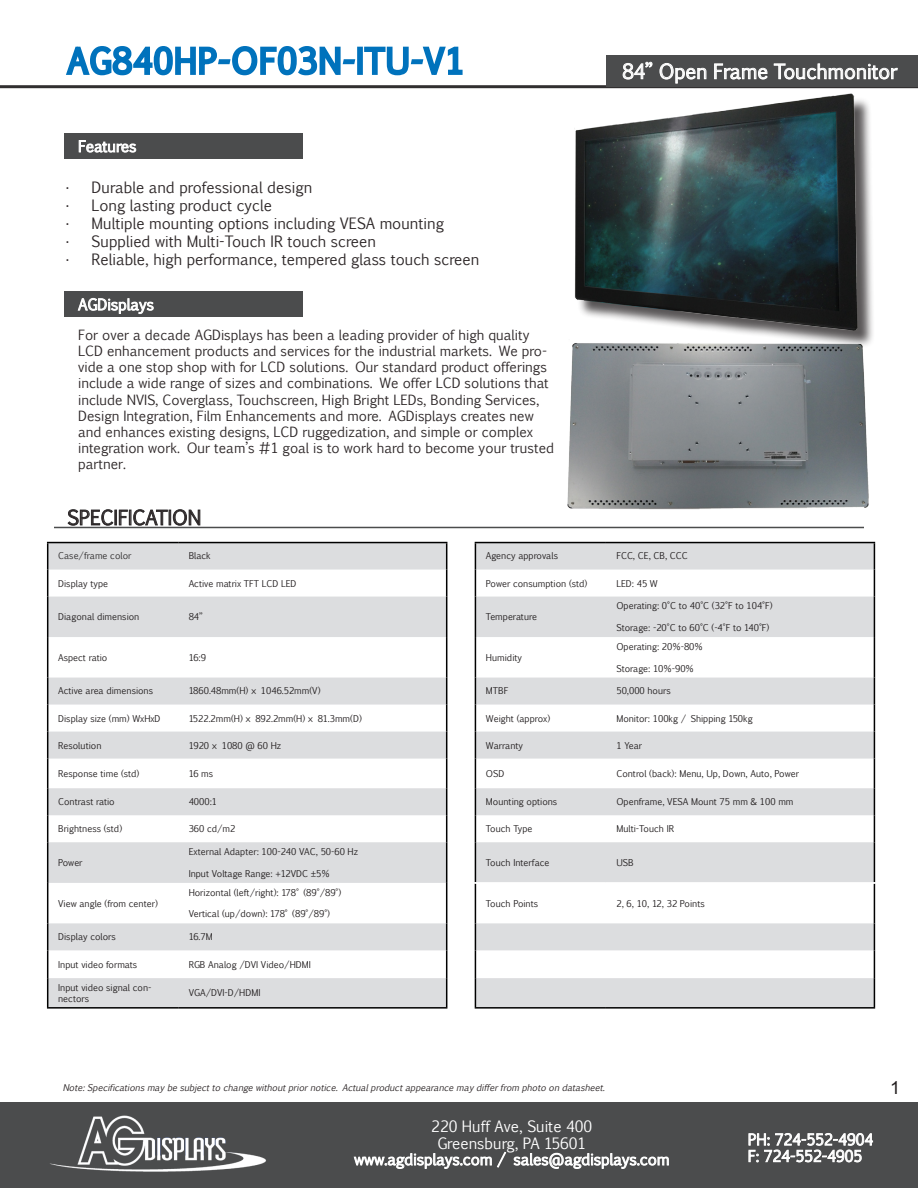
<style>
.page{position:relative;width:918px;height:1188px;background:#fff}
.page>*{position:absolute;margin:0;border:0;box-sizing:border-box;transform-origin:0 0}
.t1{font:19.5px "Euphemia CAS";color:#fff}
.t2{font:19.5px "Euphemia CAS";color:#2d2728}
.t3{font:18px "Arial";color:#231f20}
.t4{font:15px "Euphemia CAS";color:#2d2728}
.t5{font:15px "Euphemia CAS";color:#fff}
.t6{font:13.5px/16.2px "Euphemia CAS";color:#2d2728}
.t7{font:9px/10.8px "Euphemia CAS";color:#231f20}
.t8{font:italic 9px "Euphemia CAS";color:#2d2728}
.t9{font:9px "Euphemia CAS";color:#312f30}
</style>
<div class="page">
<div style="left:1px;top:1103px;width:917px;height:85px;background:#4b4c4d"></div>
<img style="left:39px;top:1102px;width:229px;height:70px">
<hr style="left:0;top:85px;width:918px;height:3px;background:#312f30">
<div style="left:606px;top:56px;width:311px;height:31px;background:#4b4c4d"></div>
<svg style="left:622px;top:61px;width:31px;height:19px"></svg>
<svg style="left:659px;top:63px;width:48px;height:20px"></svg>
<svg style="left:714px;top:63px;width:54px;height:17px"></svg>
<svg style="left:774px;top:63px;width:124px;height:17px"></svg>
<div style="left:65px;top:134px;width:238px;height:25px;background:#4b4c4d"></div>
<svg style="left:79px;top:140px;width:57px;height:13px"></svg>
<svg style="left:66px;top:46px;width:153px;height:30px"></svg>
<div style="left:218px;top:59px;width:12px;height:5px;border:3px solid #0072bc"></div>
<svg style="left:230px;top:46px;width:111px;height:30px"></svg>
<div style="left:343px;top:59px;width:12px;height:5px;border:3px solid #0072bc"></div>
<div style="left:357px;top:47px;width:6px;height:28px;border:3px solid #0072bc"></div>
<svg style="left:364px;top:46px;width:47px;height:30px"></svg>
<div style="left:411px;top:59px;width:12px;height:5px;border:3px solid #0072bc"></div>
<svg style="left:421px;top:46px;width:42px;height:29px"></svg>
<svg style="left:48px;top:543px;width:826px;height:465px;fill:#e1e1e3"></svg>
<hr style="left:475px;top:542px;width:131px;height:1px;background:#000">
<hr style="left:606px;top:542px;width:269px;height:1px;background:#000">
<svg style="left:874px;top:543px;width:1px;height:54px"></svg>
<hr style="left:475px;top:597px;width:1px;height:40px;background:#000">
<hr style="left:874px;top:597px;width:1px;height:40px;background:#000">
<hr style="left:475px;top:637px;width:1px;height:41px;background:#000">
<hr style="left:874px;top:637px;width:1px;height:41px;background:#000">
<svg style="left:475px;top:678px;width:1px;height:164px"></svg>
<svg style="left:874px;top:678px;width:1px;height:164px"></svg>
<hr style="left:475px;top:842px;width:1px;height:40px;background:#000">
<hr style="left:874px;top:842px;width:1px;height:40px;background:#000">
<hr style="left:475px;top:884px;width:1px;height:39px;background:#000">
<hr style="left:874px;top:884px;width:1px;height:39px;background:#000">
<svg style="left:475px;top:923px;width:1px;height:84px"></svg>
<svg style="left:874px;top:923px;width:1px;height:84px"></svg>
<hr style="left:475px;top:1007px;width:131px;height:2px;background:#000">
<hr style="left:606px;top:1007px;width:269px;height:2px;background:#000">
<svg style="left:475px;top:543px;width:1px;height:54px"></svg>
<hr style="left:475px;top:882px;width:131px;height:2px;background:#fff">
<hr style="left:606px;top:882px;width:269px;height:2px;background:#fff">
<hr style="left:47px;top:542px;width:131px;height:1px;background:#000">
<hr style="left:178px;top:542px;width:269px;height:1px;background:#000">
<svg style="left:47px;top:543px;width:1px;height:54px"></svg>
<svg style="left:446px;top:543px;width:1px;height:54px"></svg>
<hr style="left:47px;top:597px;width:1px;height:40px;background:#000">
<hr style="left:446px;top:597px;width:1px;height:40px;background:#000">
<hr style="left:47px;top:637px;width:1px;height:41px;background:#000">
<hr style="left:446px;top:637px;width:1px;height:41px;background:#000">
<svg style="left:47px;top:678px;width:1px;height:164px"></svg>
<svg style="left:446px;top:678px;width:1px;height:164px"></svg>
<hr style="left:47px;top:842px;width:1px;height:41px;background:#000">
<hr style="left:446px;top:842px;width:1px;height:41px;background:#000">
<hr style="left:47px;top:883px;width:1px;height:40px;background:#000">
<hr style="left:446px;top:883px;width:1px;height:40px;background:#000">
<svg style="left:47px;top:923px;width:1px;height:84px"></svg>
<svg style="left:446px;top:923px;width:1px;height:84px"></svg>
<hr style="left:47px;top:1007px;width:131px;height:2px;background:#000">
<hr style="left:178px;top:1007px;width:269px;height:2px;background:#000">
<svg style="left:354px;top:1152px;width:152px;height:17px"></svg>
<svg style="left:513px;top:1153px;width:156px;height:16px"></svg>
<svg style="left:748px;top:1133px;width:125px;height:30px"></svg>
<hr style="left:54px;top:527px;width:810px;height:1px;background:#4b4c4d">
<svg style="left:67px;top:509px;width:134px;height:17px"></svg>
<div style="left:65px;top:292px;width:238px;height:25px;background:#4b4c4d"></div>
<svg style="left:78px;top:298px;width:76px;height:16px"></svg>
<img style="left:520px;top:83px;width:364px;height:257px">
<img style="left:553px;top:313px;width:318px;height:197px">
<p class="t5" style="left:78px;top:136px;width:60px">Features</p>
<p class="t4" style="left:65px;top:177px;width:249px">• Durable and professional design</p>
<p class="t4" style="left:65px;top:195px;width:209px">• Long lasting product cycle</p>
<p class="t4" style="left:65px;top:213px;width:381px">• Multiple mounting options including VESA mounting</p>
<p class="t4" style="left:65px;top:231px;width:313px">• Supplied with Multi-Touch IR touch screen</p>
<p class="t4" style="left:65px;top:249px;width:416px">• Reliable, high performance, tempered glass touch screen</p>
<p class="t5" style="left:78px;top:294px;width:77px">AGDisplays</p>
<p class="t6" style="left:78px;top:327px;width:478px">For over a decade AGDisplays has been a leading provider of high quality LCD enhancement products and services for the industrial markets. We pro&shy;vide a one stop shop with for LCD solutions. Our standard product offerings include a wide range of sizes and combinations. We offer LCD solutions that include NVIS, Coverglass, Touchscreen, High Bright LEDs, Bonding Services, Design Integration, Film Enhancements and more. AGDisplays creates new and enhances existing designs, LCD ruggedization, and simple or complex integration work. Our team’s #1 goal is to work hard to become your trusted partner.</p>
<p class="t2" style="left:68px;top:504px;width:135px">SPECIFICATION</p>
<p class="t1" style="left:622px;top:57px;width:276px">84” Open Frame Touchmonitor</p>
<p class="t9" style="left:58px;top:550px;width:75px">Case/frame color</p>
<p class="t7" style="left:189px;top:551px;width:24px">Black</p>
<p class="t7" style="left:486px;top:551px;width:74px">Agency approvals</p>
<p class="t7" style="left:616px;top:551px;width:73px">FCC, CE, CB, CCC</p>
<p class="t7" style="left:58px;top:578px;width:51px">Display type</p>
<p class="t7" style="left:189px;top:578px;width:109px">Active matrix TFT LCD LED</p>
<p class="t7" style="left:486px;top:578px;width:103px">Power consumption (std)</p>
<p class="t7" style="left:616px;top:578px;width:43px">LED: 45 W</p>
<p class="t7" style="left:58px;top:611px;width:83px">Diagonal dimension</p>
<p class="t7" style="left:189px;top:611px;width:16px">84”</p>
<p class="t7" style="left:486px;top:611px;width:53px">Temperature</p>
<p class="t7" style="left:616px;top:601px;width:158px">Operating: 0°C to 40°C (32°F to 104°F)</p>
<p class="t7" style="left:616px;top:622px;width:154px">Storage: -20°C to 60°C (-4°F to 140°F)</p>
<p class="t7" style="left:58px;top:652px;width:51px">Aspect ratio</p>
<p class="t7" style="left:189px;top:652px;width:19px">16:9</p>
<p class="t7" style="left:486px;top:652px;width:38px">Humidity</p>
<p class="t7" style="left:616px;top:641px;width:88px">Operating: 20%-80%</p>
<p class="t7" style="left:616px;top:663px;width:79px">Storage: 10%-90%</p>
<p class="t7" style="left:58px;top:686px;width:96px">Active area dimensions</p>
<p class="t7" style="left:189px;top:686px;width:133px">1860.48mm(H) × 1046.52mm(V)</p>
<p class="t7" style="left:486px;top:686px;width:24px">MTBF</p>
<p class="t7" style="left:616px;top:686px;width:56px">50,000 hours</p>
<p class="t7" style="left:58px;top:713px;width:104px">Display size (mm) WxHxD</p>
<p class="t7" style="left:189px;top:713px;width:175px">1522.2mm(H) × 892.2mm(H) × 81.3mm(D)</p>
<p class="t7" style="left:486px;top:713px;width:66px">Weight (approx)</p>
<p class="t7" style="left:616px;top:713px;width:138px">Monitor: 100kg / Shipping 150kg</p>
<p class="t7" style="left:58px;top:740px;width:45px">Resolution</p>
<p class="t7" style="left:189px;top:740px;width:94px">1920 × 1080 @ 60 Hz</p>
<p class="t7" style="left:486px;top:740px;width:39px">Warranty</p>
<p class="t7" style="left:616px;top:740px;width:27px">1 Year</p>
<p class="t7" style="left:58px;top:768px;width:83px">Response time (std)</p>
<p class="t7" style="left:189px;top:768px;width:26px">16 ms</p>
<p class="t7" style="left:486px;top:768px;width:20px">OSD</p>
<p class="t7" style="left:616px;top:768px;width:184px">Control (back): Menu, Up, Down, Auto, Power</p>
<p class="t7" style="left:58px;top:796px;width:58px">Contrast ratio</p>
<p class="t7" style="left:189px;top:796px;width:30px">4000:1</p>
<p class="t7" style="left:486px;top:796px;width:73px">Mounting options</p>
<p class="t7" style="left:616px;top:796px;width:179px">Openframe, VESA Mount 75 mm &amp; 100 mm</p>
<p class="t7" style="left:58px;top:823px;width:65px">Brightness (std)</p>
<p class="t7" style="left:189px;top:823px;width:48px">360 cd/m2</p>
<p class="t7" style="left:486px;top:823px;width:48px">Touch Type</p>
<p class="t7" style="left:616px;top:823px;width:59px">Multi-Touch IR</p>
<p class="t7" style="left:58px;top:857px;width:26px">Power</p>
<p class="t7" style="left:189px;top:846px;width:171px">External Adapter: 100-240 VAC, 50-60 Hz</p>
<p class="t7" style="left:189px;top:868px;width:143px">Input Voltage Range: +12VDC ±5%</p>
<p class="t7" style="left:486px;top:857px;width:65px">Touch Interface</p>
<p class="t7" style="left:616px;top:857px;width:19px">USB</p>
<p class="t7" style="left:58px;top:898px;width:101px">View angle (from center)</p>
<p class="t7" style="left:189px;top:887px;width:154px">Horizontal (left/right): 178° (89°/89°)</p>
<p class="t7" style="left:189px;top:909px;width:143px">Vertical (up/down): 178° (89°/89°)</p>
<p class="t7" style="left:58px;top:932px;width:59px">Display colors</p>
<p class="t7" style="left:189px;top:932px;width:25px">16.7M</p>
<p class="t7" style="left:58px;top:959px;width:81px">Input video formats</p>
<p class="t7" style="left:189px;top:959px;width:124px">RGB Analog /DVI Video/HDMI</p>
<p class="t7" style="left:58px;top:982px;width:95px">Input video signal con&shy;nectors</p>
<p class="t7" style="left:189px;top:988px;width:73px">VGA/DVI-D/HDMI</p>
<p class="t7" style="left:486px;top:898px;width:54px">Touch Points</p>
<p class="t7" style="left:616px;top:898px;width:90px">2, 6, 10, 12, 32 Points</p>
<p class="t8" style="left:63px;top:1081px;width:546px">Note:Specificationsmay besubjecttochangewithoutpriornotice. Actualproductappearancemay differfromphotoondatasheet.</p>
<p class="t5" style="left:431px;top:1116px;width:163px">220 Huff Ave, Suite 400</p>
<p class="t5" style="left:437px;top:1132px;width:151px">Greensburg, PA 15601</p>
<p class="t5" style="left:354px;top:1149px;width:317px">www.agdisplays.com / sales@agdisplays.com</p>
<p class="t5" style="left:748px;top:1129px;width:127px">PH: 724-552-4904</p>
<p class="t5" style="left:748px;top:1145px;width:116px">F: 724-552-4905</p>
<p class="t3" style="left:890px;top:1076px;width:12px">1</p>
</div>
